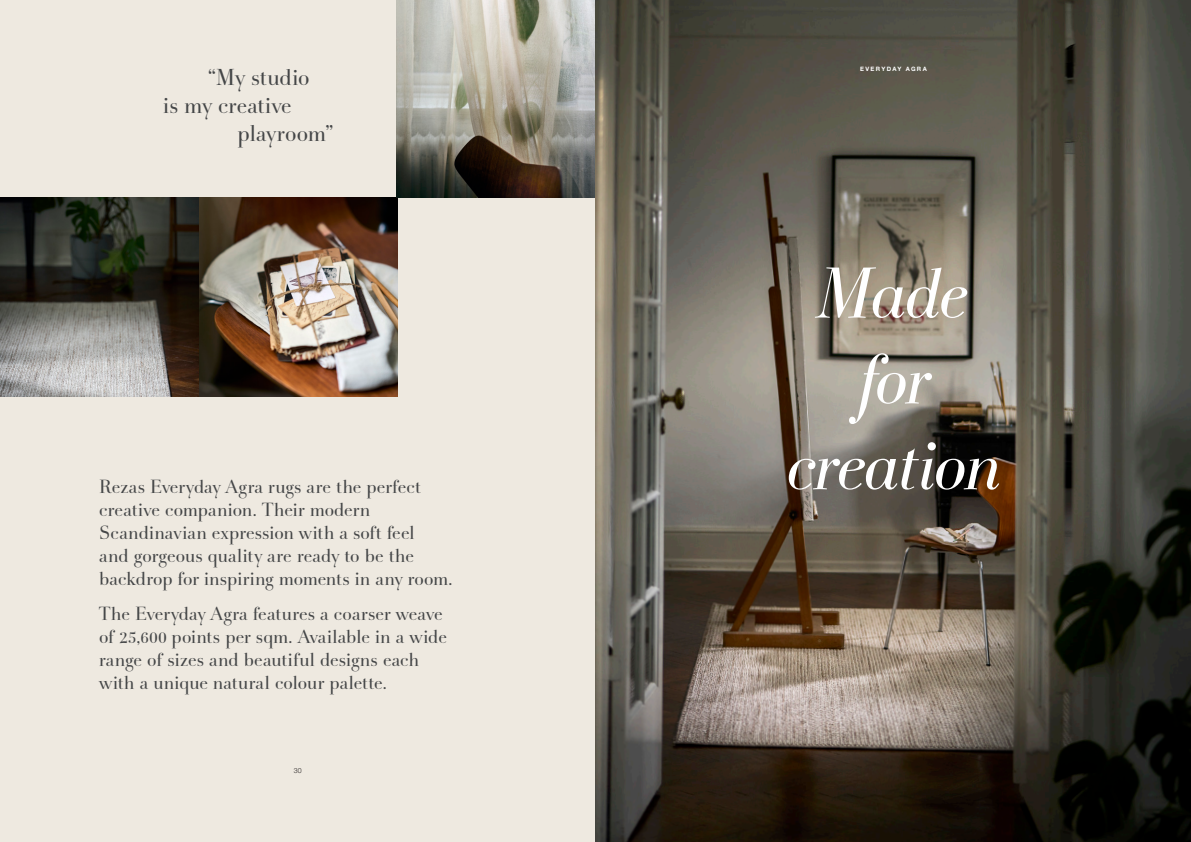
<style>
.page{position:relative;width:1191px;height:842px;background:#fff}
.page>*{position:absolute;margin:0;border:0;box-sizing:border-box;transform-origin:0 0}
.Title_-_71_5_86{font:italic 71.5px/85.8px "Holmen OT";letter-spacing:-.015em;color:#fff;text-align:center}
.Copy_-_23_28{font:23px "Holmen OT";letter-spacing:.005em;color:#444647}
.Copy_-_19_23{font:19px/23px "Holmen OT";letter-spacing:.005em;color:#444647}
.t1{font:300 7px "Helvetica Neue LT Pro";color:#231f20}
.Header_-_6_8{font:700 6px "Helvetica Neue LT Pro";letter-spacing:.23em;color:#fff}
</style>
<div class="page">
<div style="left:0;top:0;width:596px;height:842px;background:#eee9e0"></div>
<img style="left:0;top:198px;width:397px;height:198px">
<img style="left:397px;top:0;width:198px;height:198px">
<img style="left:596px;top:0;width:595px;height:842px">
<p class="Copy_-_23_28" style="left:208px;top:64px;width:103px">“My studio</p>
<p class="Copy_-_23_28" style="left:163px;top:92px;width:130px">is my creative</p>
<p class="Copy_-_23_28" style="left:238px;top:120px;width:97px">playroom”</p>
<p class="Copy_-_19_23" style="left:99px;top:476px;width:355px">Rezas Everyday Agra rugs are the perfect creative companion. Their modern Scandinavian expression with a soft feel<br>and gorgeous quality are ready to be the backdrop for inspiring moments in any room.</p>
<p class="Copy_-_19_23" style="left:99px;top:603px;width:349px">The Everyday Agra features a coarser weave of 25,600 points per sqm. Available in a wide range of sizes and beautiful designs each with a unique natural colour palette.</p>
<p class="t1" style="left:294px;top:766px;width:9px">30</p>
<p class="Header_-_6_8" style="left:860px;top:65px;width:68px">EVERYDAY AGRA</p>
<p class="Title_-_71_5_86" style="left:786px;top:253px;width:215px">Made for creation</p>
</div>
